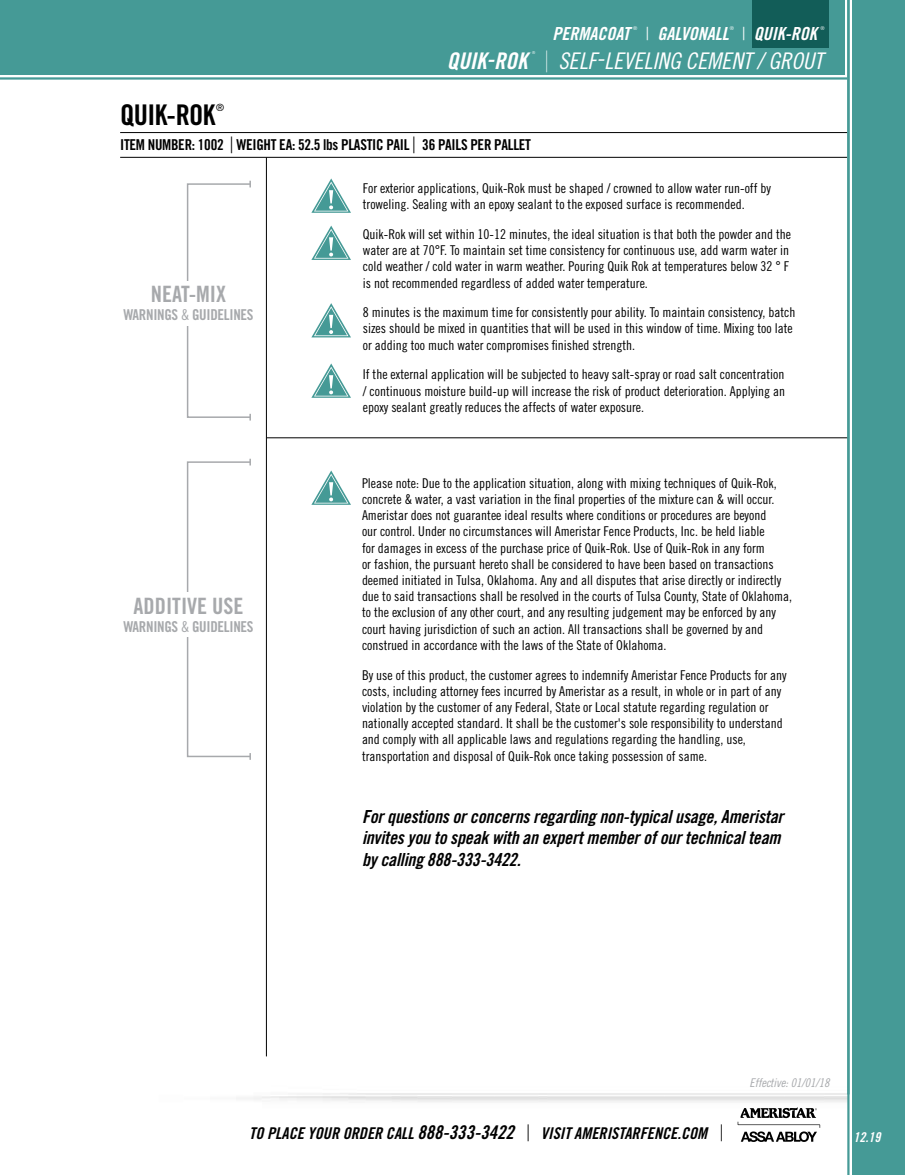
<style>
.page{position:relative;width:905px;height:1175px;background:#fff}
.page>*{position:absolute;margin:0;border:0;box-sizing:border-box;transform-origin:0 0}
.t1{font:28.5px "Trade Gothic LT Std Bd Cn 20";letter-spacing:-.02em;color:#000}
.t2{font:22.95px "Trade Gothic LT Std Cn 18 Obl";color:#fff}
.t3{font:22.95px "Trade Gothic LT Std Bd Cn 20 Obl";color:#fff}
.t4{font:22.5px "Trade Gothic LT Std Bd Cn 20";color:#a7a9ac}
.t5{font:18px/21.6px "Trade Gothic LT Std Bd Cn 20 Obl";letter-spacing:-.01em;color:#000}
.t6{font:18px "Trade Gothic LT Std Bd Cn 20 Obl";color:#fff}
.t7{font:16.2px "Trade Gothic LT Std Bd Cn 20 Obl";color:#000}
.t8{font:15px "Trade Gothic LT Std Bd Cn 20";letter-spacing:-.02em;color:#000}
.t9{font:15px "Trade Gothic LT Std Bd Cn 20";letter-spacing:-.02em;color:#a7a9ac}
.t10{font:13.5px/16.2px "Trade Gothic LT Std Cn 18";color:#000}
.t11{font:13.5px "Trade Gothic LT Std Bd Cn 20 Obl";color:#fff}
.t12{font:12px "Trade Gothic LT Std Cn 18 Obl";color:#a7a9ac}
.t13{font:9.9px "Trade Gothic LT Std";color:#000}
.t14{font:300 5.25px "Trade Gothic LT Std";color:#fff}
.t15{font:300 4.05px "Trade Gothic LT Std";color:#fff}
.s1{font-family:"Trade Gothic LT Std";font-weight:300}
.s2{font-family:"Trade Gothic LT Std";font-weight:300;font-size:29.4px}
.s3{font-family:"Trade Gothic LT Std Cn 18";font-size:22.5px}
.s4{font-family:"Trade Gothic LT Std Cn 18"}
.s5{font-family:"Trade Gothic LT Std Bd Cn 20"}
.s6{font-size:18.9px}
.s7{font-family:"Trade Gothic LT Std";font-weight:300;font-size:22.65px}
</style>
<div class="page">
<hr style="left:266px;top:157px;width:1px;height:899px;background:#000">
<hr style="left:267px;top:437px;width:581px;height:1px;background:#000">
<svg style="left:311px;top:178px;width:40px;height:35px"></svg>
<svg style="left:311px;top:226px;width:40px;height:34px"></svg>
<svg style="left:311px;top:303px;width:40px;height:34px"></svg>
<svg style="left:311px;top:363px;width:40px;height:35px"></svg>
<svg style="left:311px;top:470px;width:40px;height:35px"></svg>
<hr style="left:120px;top:132px;width:727px;height:1px;background:#000">
<hr style="left:120px;top:157px;width:727px;height:1px;background:#000">
<div style="left:187px;top:183px;width:64px;height:235px;border:2px solid #a7a9ac"></div>
<svg style="left:249px;top:181px;width:2px;height:6px"></svg>
<svg style="left:249px;top:414px;width:2px;height:6px"></svg>
<div style="left:187px;top:461px;width:64px;height:296px;border:2px solid #a7a9ac"></div>
<svg style="left:249px;top:459px;width:2px;height:6px"></svg>
<svg style="left:249px;top:753px;width:2px;height:7px"></svg>
<div style="left:115px;top:281px;width:147px;height:44px;background:#fff"></div>
<div style="left:115px;top:592px;width:147px;height:45px;background:#fff"></div>
<div style="left:0;top:0;width:845px;height:75px;background:#459a96"></div>
<hr style="left:0;top:77px;width:847px;height:3px;background:#459a96">
<div style="left:751px;top:0;width:77px;height:48px;background:#125d58"></div>
<img style="left:236px;top:1025px;width:610px;height:117px">
<svg style="left:846px;top:0;width:4px;height:1174px"></svg>
<div style="left:852px;top:0;width:52px;height:1174px;background:#459a96"></div>
<svg style="left:737px;top:1107px;width:83px;height:34px"></svg>
<h3 class="t6" style="left:552px;top:23px;width:79px">PERMACOAT</h3>
<p class="t14" style="left:633px;top:25px;width:6px">®</p>
<h3 class="t6" style="left:645px;top:23px;width:85px"><span class="s1">|</span> GALVONALL</h3>
<p class="t14" style="left:729px;top:25px;width:6px">®</p>
<h3 class="t6" style="left:742px;top:23px;width:76px"><span class="s1">|</span> QUIK-ROK</h3>
<p class="t14" style="left:820px;top:25px;width:6px">®</p>
<h2 class="t3" style="left:447px;top:47px;width:82px">QUIK-ROK</h2>
<p class="t15" style="left:532px;top:51px;width:5px">®</p>
<h2 class="t2" style="left:545px;top:47px;width:279px"><span class="s2">|</span> SELF-LEVELING CEMENT / GROUT</h2>
<h1 class="t1" style="left:120px;top:98px;width:97px">QUIK-ROK</h1>
<p class="t13" style="left:216px;top:101px;width:9px">®</p>
<p class="t8" style="left:120px;top:136px;width:412px">ITEM NUMBER: 1002 <span class="s3">|</span> WEIGHT EA: 52.5 lbs PLASTIC PAIL <span class="s3">|</span> 36 PAILS PER PALLET</p>
<h3 class="t4" style="left:151px;top:280px;width:77px">NEAT-MIX</h3>
<p class="t9" style="left:123px;top:306px;width:132px">WARNINGS <span class="s4">&amp;</span> GUIDELINES</p>
<h3 class="t4" style="left:133px;top:592px;width:111px">ADDITIVE USE</h3>
<p class="t9" style="left:123px;top:617px;width:132px">WARNINGS <span class="s4">&amp;</span> GUIDELINES</p>
<p class="t10" style="left:363px;top:180px;width:409px">For exterior applications, Quik-Rok must be shaped / crowned to allow water run-off by troweling. Sealing with an epoxy sealant to the exposed surface is recommended.</p>
<p class="t10" style="left:363px;top:226px;width:430px">Quik-Rok will set within 10-12 minutes, the ideal situation is that both the powder and the water are at 70<span class="s5">°</span>F. To maintain set time consistency for continuous use, add warm water in cold weather / cold water in warm weather. Pouring Quik Rok at temperatures below 32 <span class="s5">°</span> F is not recommended regardless of added water temperature.</p>
<p class="t10" style="left:363px;top:304px;width:434px">8 minutes is the maximum time for consistently pour ability. To maintain consistency, batch sizes should be mixed in quantities that will be used in this window of time. Mixing too late or adding too much water compromises finished strength.</p>
<p class="t10" style="left:363px;top:366px;width:424px;text-align:justify">If the external application will be subjected to heavy salt-spray or road salt concentration / continuous moisture build-up will increase the risk of product deterioration. Applying an epoxy sealant greatly reduces the affects of water exposure.</p>
<p class="t10" style="left:362px;top:475px;width:431px">Please note: Due to the application situation, along with mixing techniques of Quik-Rok, concrete &amp; water, a vast variation in the final properties of the mixture can &amp; will occur.<br>Ameristar does not guarantee ideal results where conditions or procedures are beyond<br>our control. Under no circumstances will Ameristar Fence Products, Inc. be held liable<br>for damages in excess of the purchase price of Quik-Rok. Use of Quik-Rok in any form<br>or fashion, the pursuant hereto shall be considered to have been based on transactions deemed initiated in Tulsa, Oklahoma. Any and all disputes that arise directly or indirectly due to said transactions shall be resolved in the courts of Tulsa County, State of Oklahoma, to the exclusion of any other court, and any resulting judgement may be enforced by any court having jurisdiction of such an action. All transactions shall be governed by and construed in accordance with the laws of the State of Oklahoma.</p>
<p class="t10" style="left:362px;top:666px;width:426px">By use of this product, the customer agrees to indemnify Ameristar Fence Products for any costs, including attorney fees incurred by Ameristar as a result, in whole or in part of any violation by the customer of any Federal, State or Local statute regarding regulation or nationally accepted standard. It shall be the customer's sole responsibility to understand and comply with all applicable laws and regulations regarding the handling, use, transportation and disposal of Quik-Rok once taking possession of same.</p>
<h3 class="t5" style="left:362px;top:805px;width:423px">For questions or concerns regarding non-typical usage, Ameristar invites you to speak with an expert member of our technical team by calling 888-333-3422.</h3>
<p class="t12" style="left:749px;top:1075px;width:81px">Effective: 01/01/18</p>
<p class="t7" style="left:249px;top:1123px;width:476px">TO PLACE YOUR ORDER CALL <span class="s6">888-333-3422</span> <span class="s7">|</span> VISIT AMERISTARFENCE.COM <span class="s7">|</span></p>
<p class="t11" style="left:853px;top:1128px;width:28px">12.19</p>
</div>
